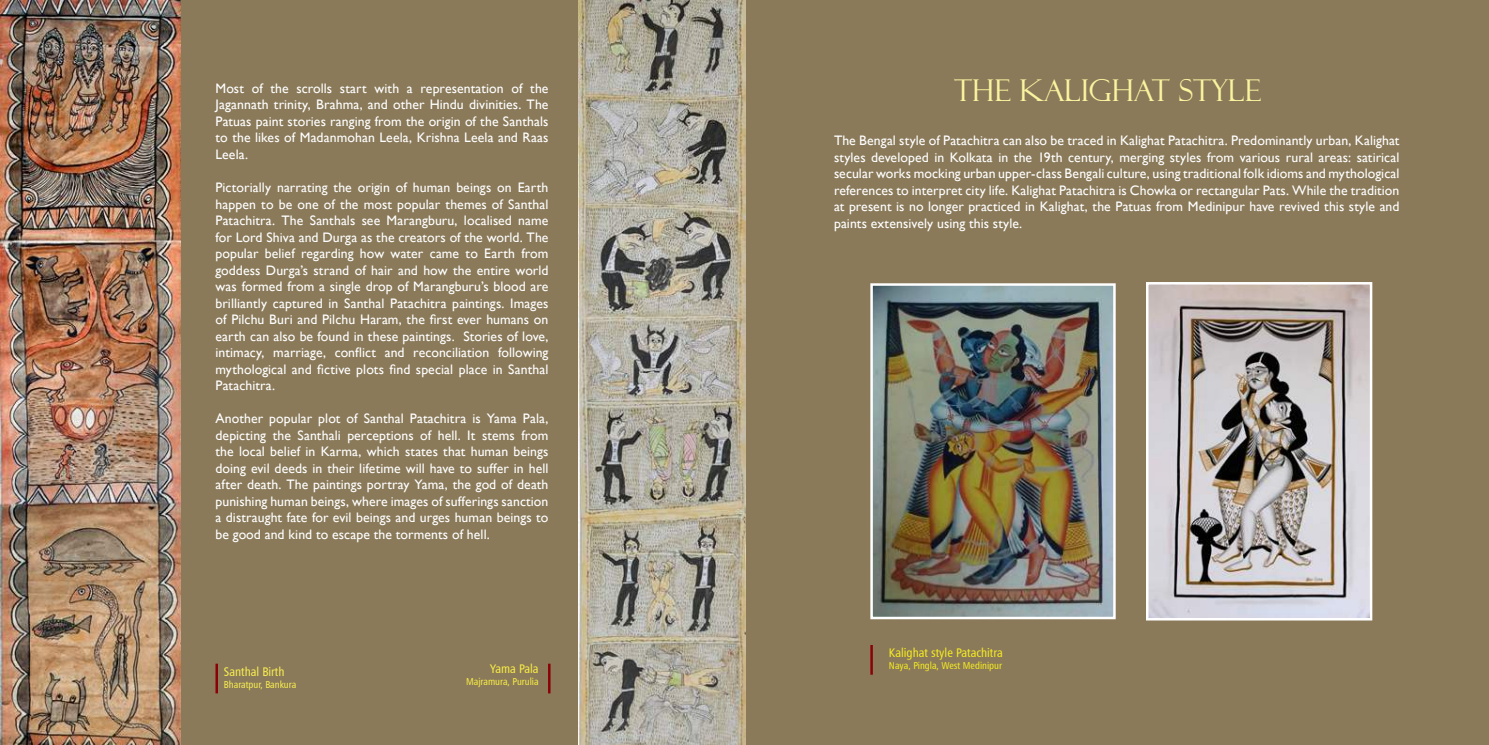
<style>
.page{position:relative;width:1489px;height:745px;background:#fff}
.page>*{position:absolute;margin:0;border:0;box-sizing:border-box;transform-origin:0 0}
.t1{font:30px "Felix Titling";color:#faf39f}
.t2{font:13.75px/16.5px "Gill Sans";letter-spacing:.005em;color:#fff;text-align:justify}
.t3{font:12.5px "Humanist 777 BT Roman Condensed B";color:#f6eb21}
.t4{font:12.5px "Humanist 777 BT Roman Condensed B";color:#f8ed50}
.t5{font:12.5px "Humanist 777 BT Roman Condensed B";color:#f8ed43}
.t6{font:10px "Humanist 777 BT Roman Condensed B";color:#f6eb21}
.t7{font:10px "Humanist 777 BT Roman Condensed B";color:#f8ed43}
.t8{font:10px "Humanist 777 BT Roman Condensed B";color:#f8ed50}
</style>
<div class="page">
<div style="left:0;top:0;width:1488px;height:744px;background:#8a7a5a"></div>
<img style="left:0;top:0;width:181px;height:744px">
<img style="left:578px;top:0;width:167px;height:744px">
<hr style="left:548px;top:663px;width:2px;height:30px;background:#8a0207">
<hr style="left:215px;top:663px;width:3px;height:30px;background:#8a0207">
<img style="left:874px;top:287px;width:237px;height:328px">
<div style="left:870px;top:283px;width:245px;height:336px;border:3px solid #fff"></div>
<img style="left:1149px;top:286px;width:219px;height:330px">
<div style="left:1145px;top:282px;width:227px;height:338px;border:3px solid #fff"></div>
<hr style="left:870px;top:644px;width:2px;height:30px;background:#8a0207">
<p class="t2" style="left:215px;top:81px;width:334px">Most of the scrolls start with a representation of the Jagannath trinity, Brahma, and other Hindu divinities. The Patuas paint stories ranging from the origin of the Santhals to the likes of Madanmohan Leela, Krishna Leela and Raas Leela.</p>
<p class="t2" style="left:215px;top:180px;width:334px">Pictorially narrating the origin of human beings on Earth happen to be one of the most popular themes of Santhal Patachitra. The Santhals see Marangburu, localised name for Lord Shiva and Durga as the creators of the world. The popular belief regarding how water came to Earth from goddess Durga’s strand of hair and how the entire world was formed from a single drop of Marangburu’s blood are brilliantly captured in Santhal Patachitra paintings. Images of Pilchu Buri and Pilchu Haram, the 昀椀rst ever humans on earth can also be found in these paintings. Stories of love, intimacy, marriage, con昀氀ict and reconciliation following mythological and 昀椀ctive plots 昀椀nd special place in Santhal Patachitra.</p>
<p class="t2" style="left:215px;top:411px;width:334px">Another popular plot of Santhal Patachitra is Yama Pala, depicting the Santhali perceptions of hell. It stems from the local belief in Karma, which states that human beings doing evil deeds in their lifetime will have to suffer in hell after death. The paintings portray Yama, the god of death punishing human beings, where images of sufferings sanction a distraught fate for evil beings and urges human beings to be good and kind to escape the torments of hell.</p>
<p class="t4" style="left:224px;top:666px;width:62px">Santhal Birth</p>
<p class="t8" style="left:224px;top:680px;width:74px">Bharatpur, Bankura</p>
<p class="t5" style="left:490px;top:663px;width:50px">Yama Pala</p>
<p class="t7" style="left:466px;top:677px;width:74px">Majramura, Purulia</p>
<h1 class="t1" style="left:954px;top:73px;width:308px">THE KALIGHAT STYLE</h1>
<p class="t2" style="left:834px;top:134px;width:567px">The Bengal style of Patachitra can also be traced in Kalighat Patachitra. Predominantly urban, Kalighat styles developed in Kolkata in the 19th century, merging styles from various rural areas: satirical secular works mocking urban upper-class Bengali culture, using traditional folk idioms and mythological references to interpret city life. Kalighat Patachitra is Chowka or rectangular Pats. While the tradition at present is no longer practiced in Kalighat, the Patuas from Medinipur have revived this style and paints extensively using this style.</p>
<p class="t3" style="left:888px;top:646px;width:115px">Kalighat style Patachitra</p>
<p class="t6" style="left:888px;top:660px;width:114px">Naya, Pingla, West Medinipur</p>
</div>
